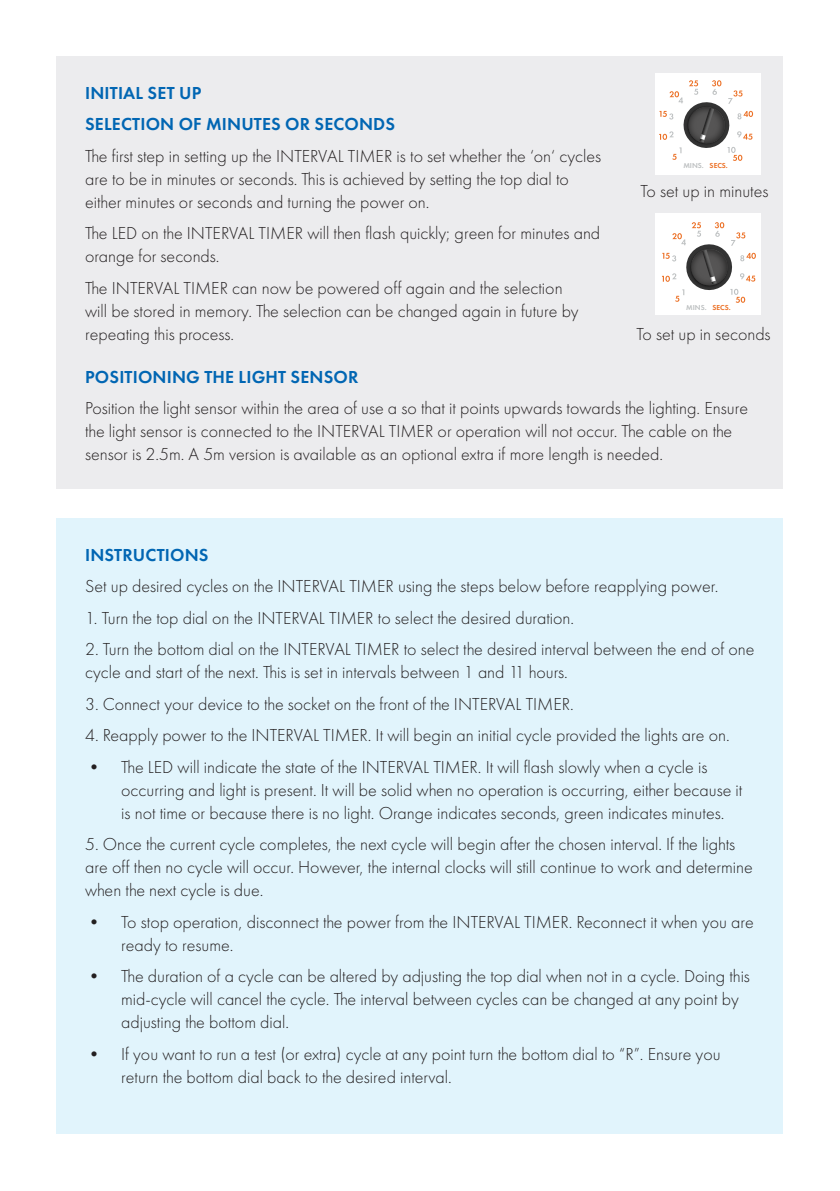
<style>
.page{position:relative;width:840px;height:1191px;background:#fff}
.page>*{position:absolute;margin:0;border:0;box-sizing:border-box;transform-origin:0 0}
.body{font:300 18px/23px "Futura PT";color:#231f20}
.body-2{font:600 18px "Futura PT";letter-spacing:.01em;color:#0166b3}
.t1{font:600 7.6px "Futura PT";color:#bec1c2}
.s1{color:#ec7025}
</style>
<div class="page">
<div style="left:57px;top:57px;width:725px;height:432px;background:#ececee"></div>
<div style="left:57px;top:518px;width:725px;height:616px;background:#e1f4fc"></div>
<div style="left:654px;top:74px;width:106px;height:101px;background:#fff"></div>
<div style="left:654px;top:214px;width:106px;height:101px;background:#fff"></div>
<svg style="left:659px;top:80px;width:93px;height:81px"></svg>
<svg style="left:662px;top:222px;width:93px;height:81px"></svg>
<p class="body-2" style="left:85px;top:81px;width:118px">INITIAL SET UP</p>
<p class="body-2" style="left:85px;top:113px;width:311px">SELECTION OF MINUTES OR SECONDS</p>
<p class="body" style="left:85px;top:144px;width:517px">The first step in setting up the INTERVAL TIMER is to set whether the ‘on‘ cycles are to be in minutes or seconds. This is achieved by setting the top dial to either minutes or seconds and turning the power on.</p>
<p class="body" style="left:85px;top:222px;width:516px">The LED on the INTERVAL TIMER will then flash quickly; green for minutes and orange for seconds.</p>
<p class="body" style="left:85px;top:276px;width:494px">The INTERVAL TIMER can now be powered off again and the selection will be stored in memory. The selection can be changed again in future by repeating this process.</p>
<p class="t1" style="left:683px;top:161px;width:46px">MINS. <span class="s1">SECS.</span></p>
<p class="body" style="left:640px;top:180px;width:129px">To set up in minutes</p>
<p class="t1" style="left:686px;top:303px;width:46px">MINS. <span class="s1">SECS.</span></p>
<p class="body" style="left:636px;top:322px;width:136px">To set up in seconds</p>
<p class="body-2" style="left:85px;top:365px;width:275px">POSITIONING THE LIGHT SENSOR</p>
<p class="body" style="left:85px;top:397px;width:664px">Position the light sensor within the area of use a so that it points upwards towards the lighting. Ensure the light sensor is connected to the INTERVAL TIMER or operation will not occur. The cable on the sensor is 2.5m. A 5m version is available as an optional extra if more length is needed.</p>
<p class="body-2" style="left:85px;top:543px;width:125px">INSTRUCTIONS</p>
<p class="body" style="left:85px;top:575px;width:634px">Set up desired cycles on the INTERVAL TIMER using the steps below before reapplying power.</p>
<p class="body" style="left:85px;top:606px;width:490px">1. Turn the top dial on the INTERVAL TIMER to select the desired duration.</p>
<p class="body" style="left:85px;top:638px;width:670px">2. Turn the bottom dial on the INTERVAL TIMER to select the desired interval between the end of one cycle and start of the next. This is set in intervals between 1 and 11 hours.</p>
<p class="body" style="left:85px;top:692px;width:490px">3. Connect your device to the socket on the front of the INTERVAL TIMER.</p>
<p class="body" style="left:85px;top:724px;width:645px">4. Reapply power to the INTERVAL TIMER. It will begin an initial cycle provided the lights are on.</p>
<p class="body" style="left:121px;top:755px;width:622px;text-indent:-36px">• The LED will indicate the state of the INTERVAL TIMER. It will flash slowly when a cycle is occurring and light is present. It will be solid when no operation is occurring, either because it is not time or because there is no light. Orange indicates seconds, green indicates minutes.</p>
<p class="body" style="left:85px;top:833px;width:668px">5. Once the current cycle completes, the next cycle will begin after the chosen interval. If the lights are off then no cycle will occur. However, the internal clocks will still continue to work and determine when the next cycle is due.</p>
<p class="body" style="left:121px;top:910px;width:633px;text-indent:-36px">• To stop operation, disconnect the power from the INTERVAL TIMER. Reconnect it when you are ready to resume.</p>
<p class="body" style="left:121px;top:965px;width:630px;text-indent:-36px">• The duration of a cycle can be altered by adjusting the top dial when not in a cycle. Doing this mid-cycle will cancel the cycle. The interval between cycles can be changed at any point by adjusting the bottom dial.</p>
<p class="body" style="left:121px;top:1042px;width:600px;text-indent:-36px">• If you want to run a test (or extra) cycle at any point turn the bottom dial to “R”. Ensure you return the bottom dial back to the desired interval.</p>
</div>
